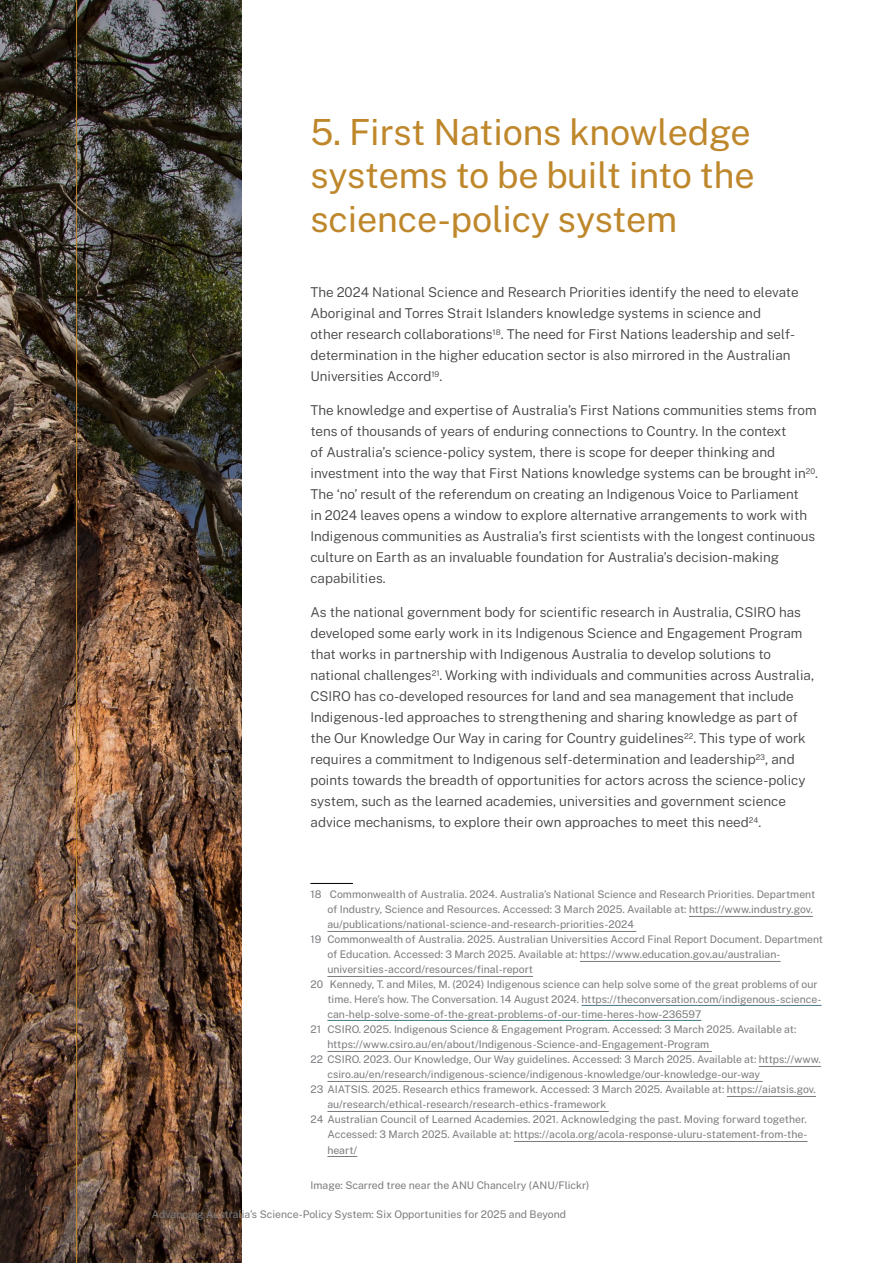
<style>
.page{position:relative;width:893px;height:1263px;background:#fff}
.page>*{position:absolute;margin:0;border:0;box-sizing:border-box;transform-origin:0 0}
.t1{font:36px/43.2px "Public Sans";letter-spacing:-.005em;color:#bf872b;text-align:justify}
.t2{font:300 13.5px/21px "Public Sans";color:#414042}
.t3{font:13.5px "Public Sans";color:#6d6e71}
.t4{font:10.5px "Public Sans";color:#7b7c7f}
</style>
<div class="page">
<hr style="left:310px;top:883px;width:43px;height:1px;background:#000">
<hr style="left:689px;top:916px;width:124px;height:1px;background:#7b7c7f">
<hr style="left:327px;top:931px;width:309px;height:1px;background:#7b7c7f">
<hr style="left:580px;top:961px;width:201px;height:1px;background:#7b7c7f">
<hr style="left:327px;top:976px;width:206px;height:1px;background:#7b7c7f">
<hr style="left:582px;top:1005px;width:239px;height:1px;background:#467886">
<hr style="left:327px;top:1020px;width:374px;height:1px;background:#467886">
<hr style="left:327px;top:1051px;width:385px;height:1px;background:#7b7c7f">
<hr style="left:759px;top:1066px;width:62px;height:1px;background:#7b7c7f">
<hr style="left:327px;top:1081px;width:436px;height:1px;background:#7b7c7f">
<hr style="left:727px;top:1096px;width:89px;height:1px;background:#7b7c7f">
<hr style="left:327px;top:1111px;width:282px;height:1px;background:#7b7c7f">
<hr style="left:514px;top:1141px;width:293px;height:1px;background:#7b7c7f">
<hr style="left:327px;top:1156px;width:30px;height:1px;background:#7b7c7f">
<img style="left:0;top:0;width:241px;height:1263px">
<hr style="left:76px;top:0;width:1px;height:1263px;background:#bf872b">
<h1 class="t1" style="left:310px;top:108px;width:446px">5. First Nations knowledge systems to be built into the science-policy system</h1>
<p class="t2" style="left:310px;top:281px;width:490px">The 2024 National Science and Research Priorities identify the need to elevate Aboriginal and Torres Strait Islanders knowledge systems in science and<br>other research collaborations<sup>18</sup>. The need for First Nations leadership and self&shy;determination in the higher education sector is also mirrored in the Australian Universities Accord<sup>19</sup>.</p>
<p class="t2" style="left:310px;top:399px;width:509px">The knowledge and expertise of Australia’s First Nations communities stems from tens of thousands of years of enduring connections to Country. In the context<br>of Australia’s science-policy system, there is scope for deeper thinking and investment into the way that First Nations knowledge systems can be brought in<sup>20</sup>.<br>The ‘no’ result of the referendum on creating an Indigenous Voice to Parliament<br>in 2024 leaves opens a window to explore alternative arrangements to work with Indigenous communities as Australia’s first scientists with the longest continuous culture on Earth as an invaluable foundation for Australia’s decision-making capabilities.</p>
<p class="t2" style="left:310px;top:601px;width:505px">As the national government body for scientific research in Australia, CSIRO has developed some early work in its Indigenous Science and Engagement Program that works in partnership with Indigenous Australia to develop solutions to national challenges<sup>21</sup>. Working with individuals and communities across Australia, CSIRO has co-developed resources for land and sea management that include Indigenous-led approaches to strengthening and sharing knowledge as part of the Our Knowledge Our Way in caring for Country guidelines<sup>22</sup>. This type of work requires a commitment to Indigenous self-determination and leadership<sup>23</sup>, and points towards the breadth of opportunities for actors across the science-policy system, such as the learned academies, universities and government science advice mechanisms, to explore their own approaches to meet this need<sup>24</sup>.</p>
<p class="t4" style="left:310px;top:887px;width:506px">18 Commonwealth of Australia. 2024. Australia’s National Science and Research Priorities. Department</p>
<p class="t4" style="left:327px;top:902px;width:487px">of Industry, Science and Resources. Accessed: 3 March 2025. Available at: https://www.industry.gov.</p>
<p class="t4" style="left:327px;top:917px;width:308px">au/publications/national-science-and-research-priorities-2024</p>
<p class="t4" style="left:310px;top:932px;width:514px">19 Commonwealth of Australia. 2025. Australian Universities Accord Final Report Document. Department</p>
<p class="t4" style="left:327px;top:947px;width:455px">of Education. Accessed: 3 March 2025. Available at: https://www.education.gov.au/australian-</p>
<p class="t4" style="left:327px;top:962px;width:207px">universities-accord/resources/final-report</p>
<p class="t4" style="left:310px;top:977px;width:509px">20 Kennedy, T. and Miles, M. (2024) Indigenous science can help solve some of the great problems of our</p>
<p class="t4" style="left:327px;top:992px;width:496px">time. Here’s how. The Conversation. 14 August 2024. https://theconversation.com/indigenous-science-</p>
<p class="t4" style="left:327px;top:1007px;width:375px">can-help-solve-some-of-the-great-problems-of-our-time-heres-how-236597</p>
<p class="t4" style="left:310px;top:1022px;width:487px">21 CSIRO. 2025. Indigenous Science &amp; Engagement Program. Accessed: 3 March 2025. Available at:</p>
<p class="t4" style="left:327px;top:1037px;width:383px">https://www.csiro.au/en/about/Indigenous-Science-and-Engagement-Program</p>
<p class="t4" style="left:310px;top:1052px;width:512px">22 CSIRO. 2023. Our Knowledge, Our Way guidelines. Accessed: 3 March 2025. Available at: https://www.</p>
<p class="t4" style="left:327px;top:1067px;width:434px">csiro.au/en/research/indigenous-science/indigenous-knowledge/our-knowledge-our-way</p>
<p class="t4" style="left:310px;top:1082px;width:507px">23 AIATSIS. 2025. Research ethics framework. Accessed: 3 March 2025. Available at: https://aiatsis.gov.</p>
<p class="t4" style="left:327px;top:1097px;width:280px">au/research/ethical-research/research-ethics-framework</p>
<p class="t4" style="left:310px;top:1112px;width:498px">24 Australian Council of Learned Academies. 2021. Acknowledging the past. Moving forward together.</p>
<p class="t4" style="left:327px;top:1127px;width:482px">Accessed: 3 March 2025. Available at: https://acola.org/acola-response-uluru-statement-from-the-</p>
<p class="t4" style="left:327px;top:1142px;width:31px">heart/</p>
<p class="t4" style="left:310px;top:1178px;width:280px">Image: Scarred tree near the ANU Chancelry (ANU/Flickr)</p>
<p class="t3" style="left:43px;top:1203px;width:10px">7</p>
<p class="t4" style="left:152px;top:1206px;width:416px">Advancing Australia’s Science-Policy System: Six Opportunities for 2025 and Beyond</p>
</div>
